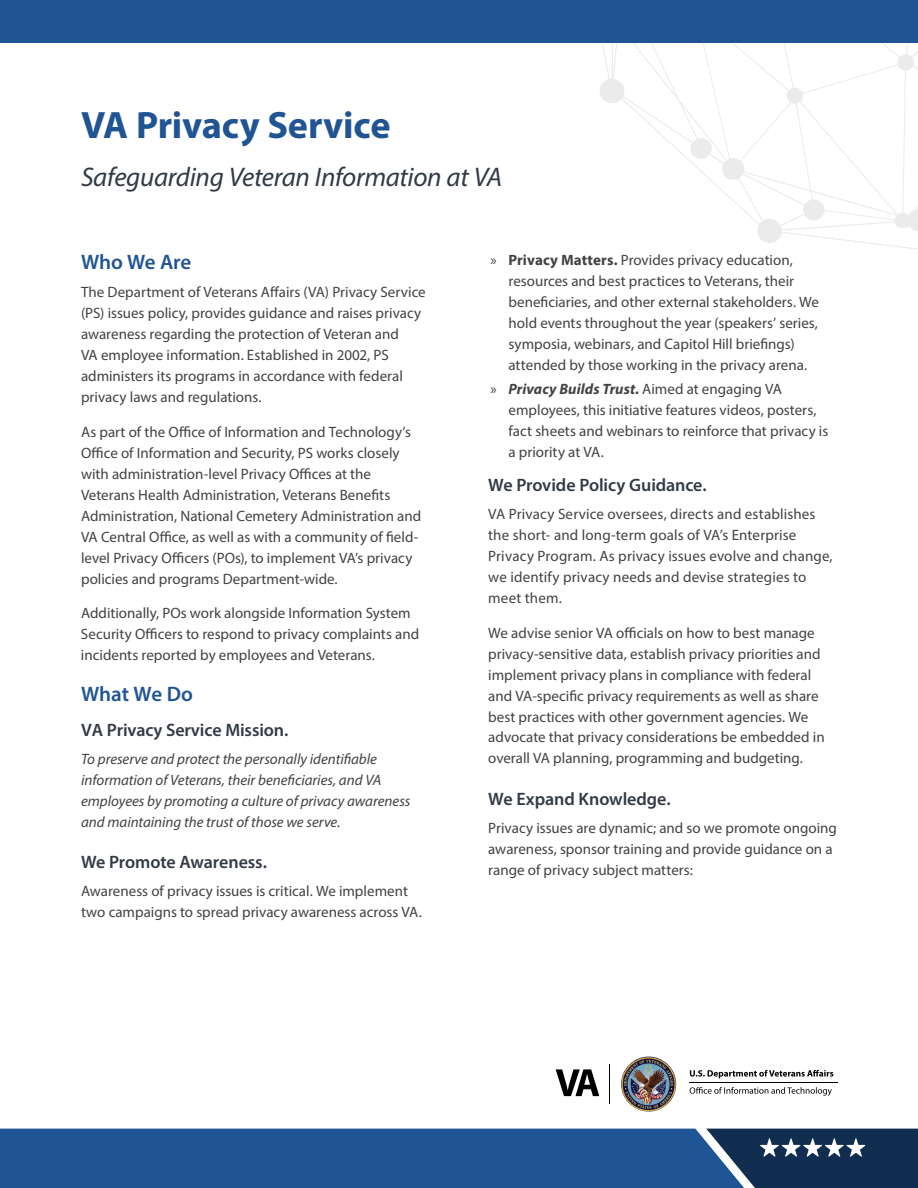
<style>
.page{position:relative;width:918px;height:1188px;background:#fff}
.page>*{position:absolute;margin:0;border:0;box-sizing:border-box;transform-origin:0 0}
.t1{font:700 38.25px "Myriad Pro";letter-spacing:-.005em;color:#205493}
.Subtitle{font:italic 27px "Myriad Pro";letter-spacing:-.01em;color:#323a45}
.Body_Text{font:600 21px "Myriad Pro";letter-spacing:-.005em;color:#205493}
.Body_Text-2{font:600 18px "Myriad Pro";letter-spacing:-.005em;color:#323a45}
.Heading_3{font:600 18px "Myriad Pro";letter-spacing:-.005em;color:#323a45}
.Body_Text-3{font:15px/21px "Myriad Pro";color:#424242}
.Body_Text-4{font:italic 15px/21px "Myriad Pro";color:#424242}
.s1{font-weight:700}
.s2{font-weight:700;font-style:italic}
</style>
<div class="page">
<hr style="left:609px;top:1064px;width:1px;height:39px;background:#000">
<svg style="left:556px;top:1069px;width:43px;height:27px"></svg>
<hr style="left:689px;top:1082px;width:149px;height:1px;background:#010101">
<svg style="left:690px;top:1070px;width:143px;height:8px"></svg>
<svg style="left:690px;top:1087px;width:142px;height:9px"></svg>
<img style="left:621px;top:1057px;width:55px;height:55px;border-radius:27px">
<svg style="left:600px;top:43px;width:318px;height:207px"></svg>
<div style="left:0;top:0;width:918px;height:43px;background:#205493"></div>
<div style="left:0;top:1129px;width:706px;height:59px;background:#1f5594"></div>
<svg style="left:706px;top:1129px;width:212px;height:59px;background:#294566"></svg>
<h1 class="t1" style="left:81px;top:101px;width:311px">VA Privacy Service</h1>
<p class="Subtitle" style="left:81px;top:160px;width:423px">Safeguarding Veteran Information at VA</p>
<p class="Body_Text" style="left:81px;top:249px;width:112px">Who We Are</p>
<p class="Body_Text-3" style="left:81px;top:281px;width:346px">The Department of Veterans Affairs (VA) Privacy Service (PS) issues policy, provides guidance and raises privacy awareness regarding the protection of Veteran and<br>VA employee information. Established in 2002, PS administers its programs in accordance with federal privacy laws and regulations.</p>
<p class="Body_Text-3" style="left:81px;top:421px;width:342px">As part of the Office of Information and Technology’s Office of Information and Security, PS works closely with administration-level Privacy Offices at the Veterans Health Administration, Veterans Benefits Administration, National Cemetery Administration and VA Central Office, as well as with a community of field&shy;level Privacy Officers (POs), to implement VA’s privacy policies and programs Department-wide.</p>
<p class="Body_Text-3" style="left:81px;top:602px;width:340px">Additionally, POs work alongside Information System<br>Security Officers to respond to privacy complaints and incidents reported by employees and Veterans.</p>
<p class="Body_Text" style="left:81px;top:681px;width:113px">What We Do</p>
<p class="Body_Text-2" style="left:81px;top:718px;width:209px">VA Privacy Service Mission.</p>
<p class="Body_Text-4" style="left:81px;top:748px;width:331px">To preserve and protect the personally identifiable information of Veterans, their beneficiaries, and VA employees by promoting a culture of privacy awareness and maintaining the trust of those we serve.</p>
<p class="Body_Text-2" style="left:81px;top:850px;width:188px">We Promote Awareness.</p>
<p class="Body_Text-3" style="left:81px;top:880px;width:342px">Awareness of privacy issues is critical. We implement two campaigns to spread privacy awareness across VA.</p>
<p class="Body_Text-3" style="left:508px;top:249px;width:312px;text-indent:-18px">» <span class="s1">Privacy Matters.</span> Provides privacy education, resources and best practices to Veterans, their beneficiaries, and other external stakeholders. We hold events throughout the year (speakers’ series, symposia, webinars, and Capitol Hill briefings) attended by those working in the privacy arena.</p>
<p class="Body_Text-3" style="left:509px;top:378px;width:321px;text-indent:-18px">» <span class="s2">Privacy Builds Trust.</span> Aimed at engaging VA employees, this initiative features videos, posters, fact sheets and webinars to reinforce that privacy is a priority at VA.</p>
<h3 class="Heading_3" style="left:488px;top:474px;width:220px">We Provide Policy Guidance.</h3>
<p class="Body_Text-3" style="left:488px;top:503px;width:346px">VA Privacy Service oversees, directs and establishes the short- and long-term goals of VA’s Enterprise Privacy Program. As privacy issues evolve and change, we identify privacy needs and devise strategies to meet them.</p>
<p class="Body_Text-3" style="left:488px;top:622px;width:338px">We advise senior VA officials on how to best manage privacy-sensitive data, establish privacy priorities and implement privacy plans in compliance with federal and VA-specific privacy requirements as well as share best practices with other government agencies. We advocate that privacy considerations be embedded in overall VA planning, programming and budgeting.</p>
<h3 class="Heading_3" style="left:488px;top:787px;width:184px">We Expand Knowledge.</h3>
<p class="Body_Text-3" style="left:488px;top:817px;width:350px">Privacy issues are dynamic; and so we promote ongoing awareness, sponsor training and provide guidance on a range of privacy subject matters:</p>
</div>
